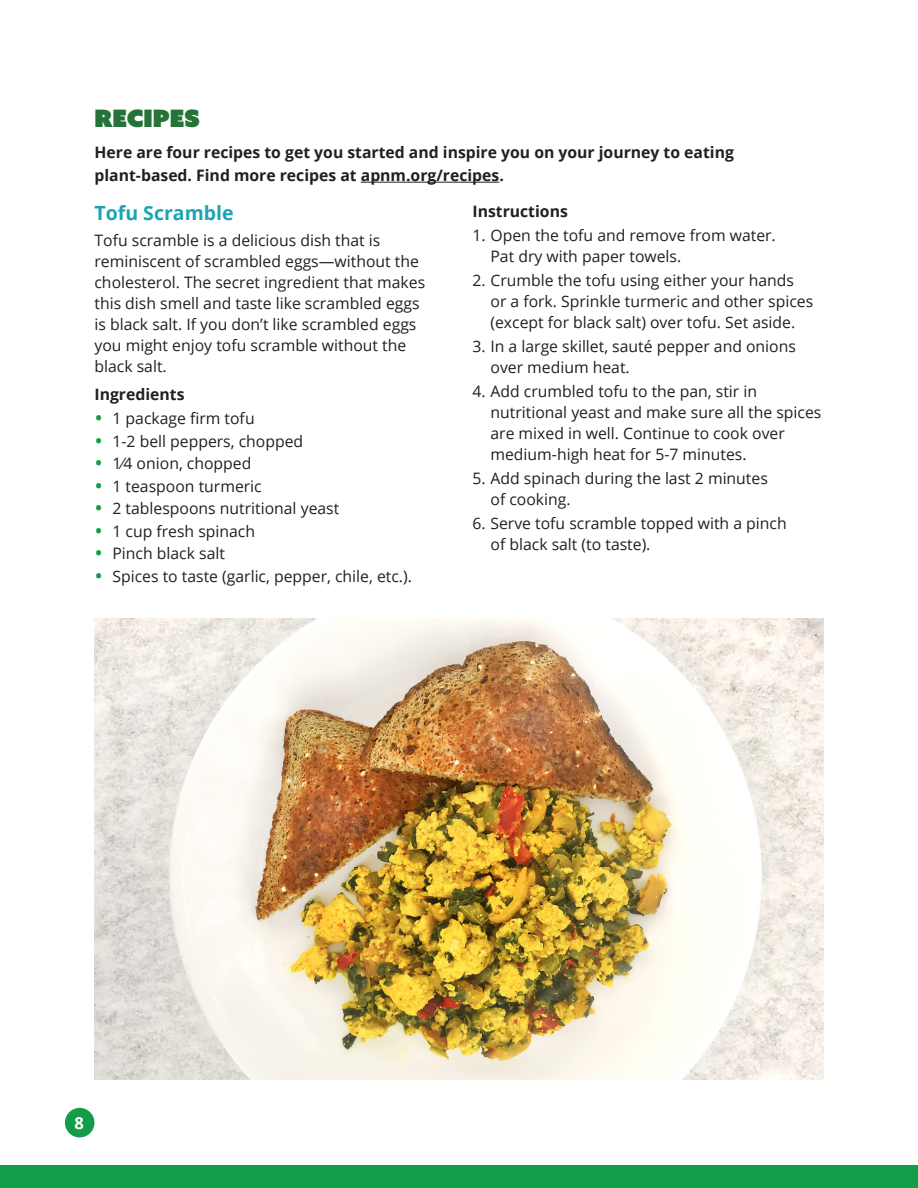
<style>
.page{position:relative;width:918px;height:1188px;background:#fff}
.page>*{position:absolute;margin:0;border:0;box-sizing:border-box;transform-origin:0 0}
.headline{font:24px "Azo Sans Uber";color:#257338}
.Subhead{font:700 19.5px "Open Sans";color:#1ca4b4}
.Body{font:700 16.5px "Open Sans";color:#fff}
.Body-2{font:15.75px/21px "Open Sans";color:#231f20}
.Body-3{font:700 15.75px/22.5px "Open Sans";color:#231f20}
.s1{font-size:22.5px;color:#139d48}
</style>
<div class="page">
<hr style="left:361px;top:182px;width:138px;height:1px;background:#231f20">
<div style="left:0;top:1166px;width:918px;height:22px;background:#139d48"></div>
<div style="left:65px;top:1108px;width:30px;height:29px;background:#139d48;border-radius:50%"></div>
<img style="left:94px;top:618px;width:730px;height:462px">
<p class="headline" style="left:94px;top:102px;width:107px">RECIPES</p>
<p class="Body-3" style="left:94px;top:141px;width:641px">Here are four recipes to get you started and inspire you on your journey to eating plant-based. Find more recipes at apnm.org/recipes.</p>
<p class="Subhead" style="left:94px;top:199px;width:141px">Tofu Scramble</p>
<p class="Body-2" style="left:94px;top:229px;width:332px">Tofu scramble is a delicious dish that is reminiscent of scrambled eggs—without the cholesterol. The secret ingredient that makes this dish smell and taste like scrambled eggs is black salt. If you don’t like scrambled eggs you might enjoy tofu scramble without the black salt.</p>
<p class="Body-3" style="left:94px;top:383px;width:92px">Ingredients</p>
<p class="Body-2" style="left:94px;top:408px;width:162px"><span class="s1">•</span> 1 package firm tofu</p>
<p class="Body-2" style="left:94px;top:430px;width:210px"><span class="s1">•</span> 1-2 bell peppers, chopped</p>
<p class="Body-2" style="left:94px;top:453px;width:158px"><span class="s1">•</span> 1⁄4 onion, chopped</p>
<p class="Body-2" style="left:94px;top:475px;width:169px"><span class="s1">•</span> 1 teaspoon turmeric</p>
<p class="Body-2" style="left:94px;top:498px;width:246px"><span class="s1">•</span> 2 tablespoons nutritional yeast</p>
<p class="Body-2" style="left:94px;top:520px;width:162px"><span class="s1">•</span> 1 cup fresh spinach</p>
<p class="Body-2" style="left:94px;top:543px;width:132px"><span class="s1">•</span> Pinch black salt</p>
<p class="Body-2" style="left:94px;top:565px;width:319px"><span class="s1">•</span> Spices to taste (garlic, pepper, chile, etc.).</p>
<p class="Body-3" style="left:472px;top:200px;width:97px">Instructions</p>
<p class="Body-2" style="left:490px;top:225px;width:287px;text-indent:-18px">1. Open the tofu and remove from water.<br>Pat dry with paper towels.</p>
<p class="Body-2" style="left:490px;top:270px;width:324px;text-indent:-18px">2. Crumble the tofu using either your hands or a fork. Sprinkle turmeric and other spices (except for black salt) over tofu. Set aside.</p>
<p class="Body-2" style="left:490px;top:336px;width:307px;text-indent:-18px">3. In a large skillet, sauté pepper and onions over medium heat.</p>
<p class="Body-2" style="left:490px;top:381px;width:332px;text-indent:-18px">4. Add crumbled tofu to the pan, stir in nutritional yeast and make sure all the spices are mixed in well. Continue to cook over medium-high heat for 5-7 minutes.</p>
<p class="Body-2" style="left:490px;top:468px;width:279px;text-indent:-18px">5. Add spinach during the last 2 minutes of cooking.</p>
<p class="Body-2" style="left:490px;top:513px;width:298px;text-indent:-18px">6. Serve tofu scramble topped with a pinch of black salt (to taste).</p>
<p class="Body" style="left:75px;top:1111px;width:11px">8</p>
</div>
